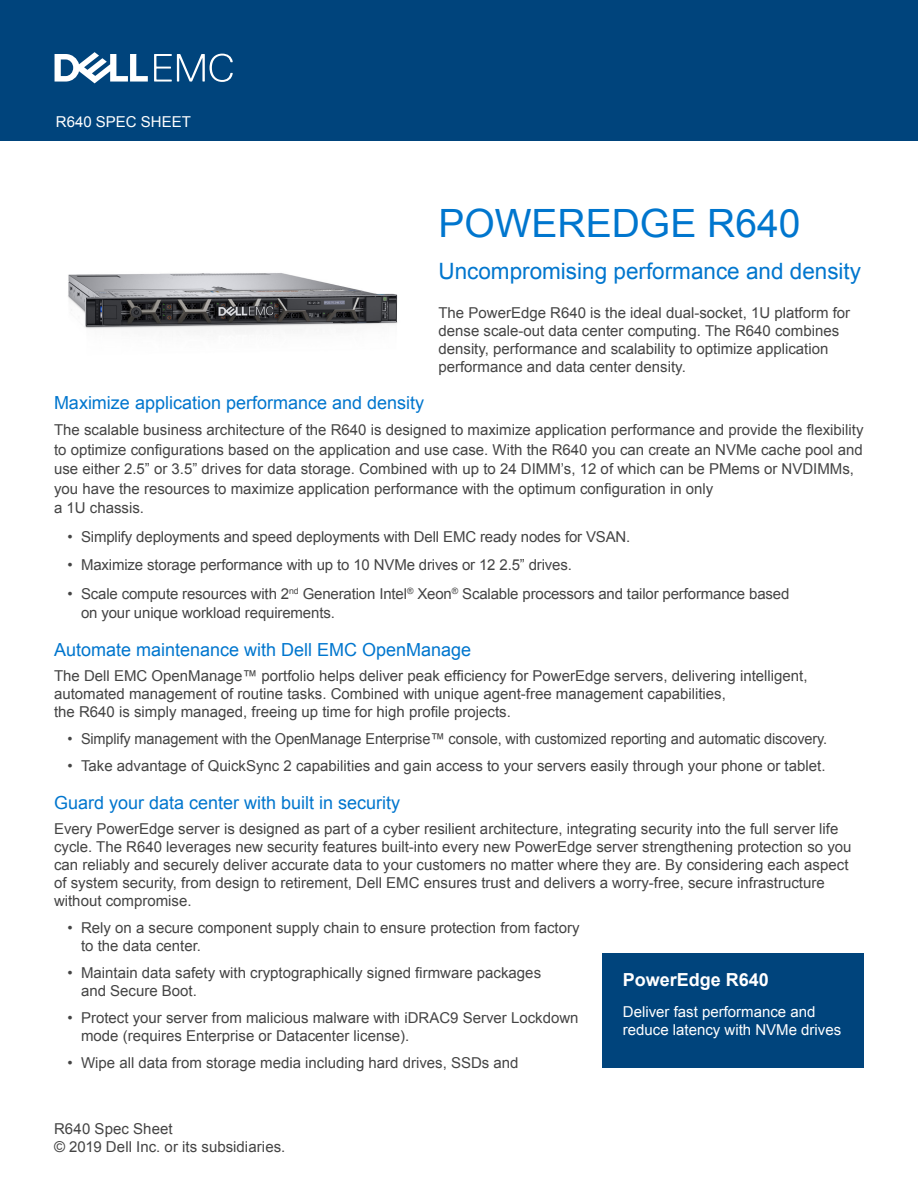
<style>
.page{position:relative;width:918px;height:1188px;background:#fff}
.page>*{position:absolute;margin:0;border:0;box-sizing:border-box;transform-origin:0 0}
.Document_Headline{font:39px "Arial";color:#0076ce}
.Document_Headline-2{font:22.5px "Arial";color:#0076ce}
.Body_Headline{font:18px "Arial";color:#0076ce}
.Body_Text{font:18px "Arial";color:#0076ce}
.Body_copy_Dell_Dark{font:700 18px "Arial";color:#fff}
.Body_Text-2{font:15px/18px "Arial";color:#444}
.Body_copy_Dell_Dark-2{font:15px "Arial";color:#444}
.Body_copy_Dell_Dark-3{font:15px/18px "Arial";color:#fff}
</style>
<div class="page">
<div style="left:0;top:0;width:918px;height:141px;background:#00447c"></div>
<svg style="left:154px;top:54px;width:79px;height:28px"></svg>
<svg style="left:55px;top:52px;width:93px;height:31px"></svg>
<div style="left:603px;top:953px;width:261px;height:115px;background:#00447c"></div>
<img style="left:68px;top:273px;width:330px;height:59px">
<p class="Body_copy_Dell_Dark-3" style="left:56px;top:113px;width:137px">R640 SPEC SHEET</p>
<p class="Document_Headline" style="left:438px;top:198px;width:363px">POWEREDGE R640</p>
<p class="Document_Headline-2" style="left:438px;top:256px;width:424px">Uncompromising performance and density</p>
<p class="Body_copy_Dell_Dark-2" style="left:438px;top:303px;width:413px">The PowerEdge R640 is the ideal dual-socket, 1U platform for</p>
<p class="Body_copy_Dell_Dark-2" style="left:438px;top:321px;width:402px">dense scale-out data center computing. The R640 combines</p>
<p class="Body_copy_Dell_Dark-2" style="left:438px;top:339px;width:391px">density, performance and scalability to optimize application</p>
<p class="Body_copy_Dell_Dark-2" style="left:438px;top:357px;width:249px">performance and data center density.</p>
<p class="Body_Text" style="left:54px;top:391px;width:372px">Maximize application performance and density</p>
<p class="Body_Text-2" style="left:54px;top:420px;width:811px;line-height:19.5px">The scalable business architecture of the R640 is designed to maximize application performance and provide the flexibility to optimize configurations based on the application and use case. With the R640 you can create an NVMe cache pool and use either 2.5” or 3.5” drives for data storage. Combined with up to 24 DIMM’s, 12 of which can be PMems or NVDIMMs, you have the resources to maximize application performance with the optimum configuration in only<br>a 1U chassis.</p>
<p class="Body_Text-2" style="left:68px;top:528px;width:564px">• Simplify deployments and speed deployments with Dell EMC ready nodes for VSAN.</p>
<p class="Body_Text-2" style="left:68px;top:556px;width:506px">• Maximize storage performance with up to 10 NVMe drives or 12 2.5” drives.</p>
<p class="Body_Text-2" style="left:81px;top:584px;width:710px;line-height:19.5px;text-indent:-14px">• Scale compute resources with 2<sup>nd</sup> Generation Intel<sup>®</sup> Xeon<sup>®</sup> Scalable processors and tailor performance based on your unique workload requirements.</p>
<p class="Body_Headline" style="left:54px;top:638px;width:419px">Automate maintenance with Dell EMC OpenManage</p>
<p class="Body_Text-2" style="left:54px;top:667px;width:755px">The Dell EMC OpenManage™ portfolio helps deliver peak efficiency for PowerEdge servers, delivering intelligent, automated management of routine tasks. Combined with unique agent-free management capabilities,<br>the R640 is simply managed, freeing up time for high profile projects.</p>
<p class="Body_Text-2" style="left:68px;top:730px;width:761px">• Simplify management with the OpenManage Enterprise™ console, with customized reporting and automatic discovery.</p>
<p class="Body_Text-2" style="left:68px;top:757px;width:760px">• Take advantage of QuickSync 2 capabilities and gain access to your servers easily through your phone or tablet.</p>
<p class="Body_Headline" style="left:54px;top:791px;width:348px">Guard your data center with built in security</p>
<p class="Body_Text-2" style="left:54px;top:820px;width:799px">Every PowerEdge server is designed as part of a cyber resilient architecture, integrating security into the full server life cycle. The R640 leverages new security features built-into every new PowerEdge server strengthening protection so you can reliably and securely deliver accurate data to your customers no matter where they are. By considering each aspect of system security, from design to retirement, Dell EMC ensures trust and delivers a worry-free, secure infrastructure without compromise.</p>
<p class="Body_Text-2" style="left:81px;top:919px;width:500px;text-indent:-14px">• Rely on a secure component supply chain to ensure protection from factory to the data center.</p>
<p class="Body_Text-2" style="left:81px;top:964px;width:462px;text-indent:-14px">• Maintain data safety with cryptographically signed firmware packages and Secure Boot.</p>
<p class="Body_Text-2" style="left:81px;top:1009px;width:499px;text-indent:-14px">• Protect your server from malicious malware with iDRAC9 Server Lockdown mode (requires Enterprise or Datacenter license).</p>
<p class="Body_Text-2" style="left:68px;top:1053px;width:453px">• Wipe all data from storage media including hard drives, SSDs and</p>
<p class="Body_copy_Dell_Dark" style="left:623px;top:968px;width:148px">PowerEdge R640</p>
<p class="Body_copy_Dell_Dark-3" style="left:623px;top:1003px;width:220px">Deliver fast performance and reduce latency with NVMe drives</p>
<p class="Body_Text-2" style="left:54px;top:1120px;width:233px">R640 Spec Sheet<br>© 2019 Dell Inc. or its subsidiaries.</p>
</div>
